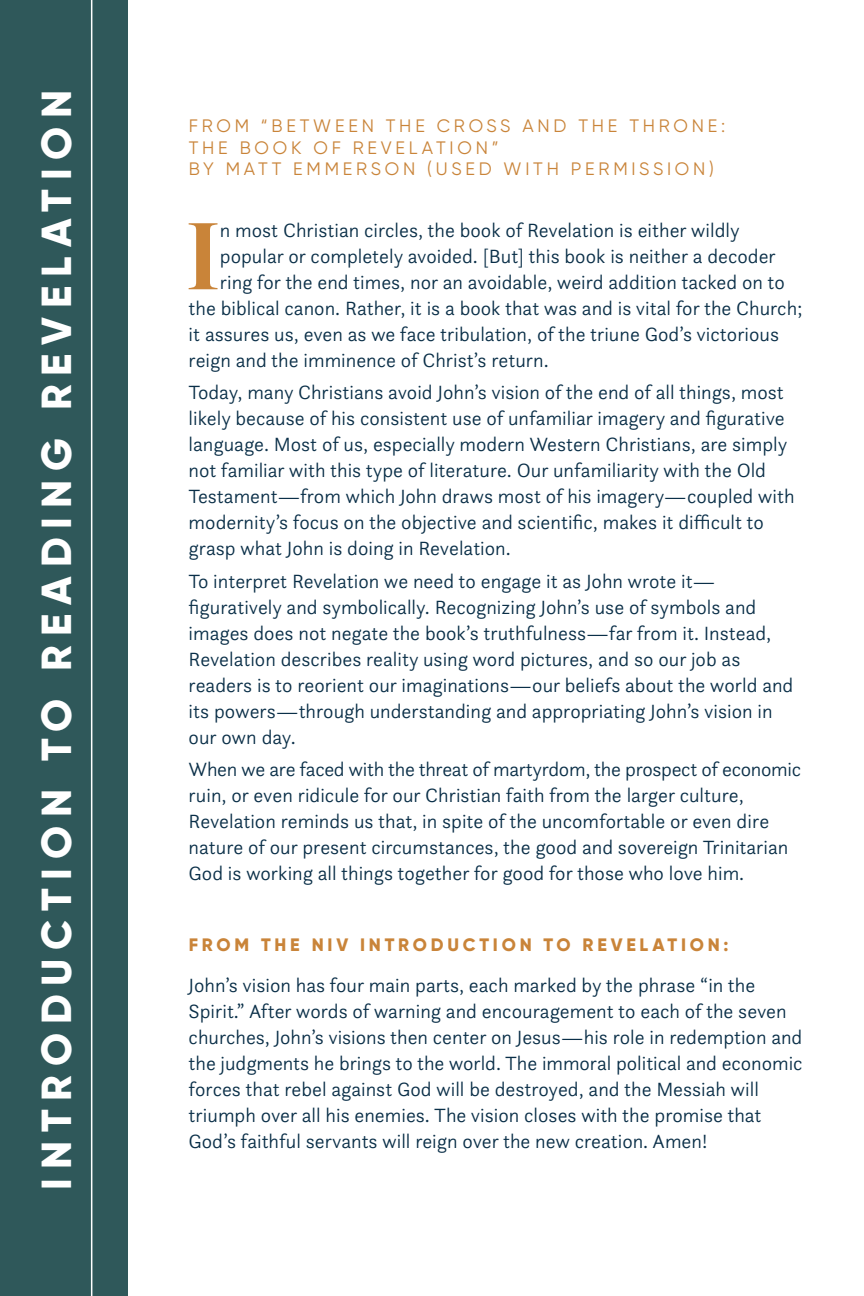
<style>
.page{position:relative;width:864px;height:1296px;background:#fff}
.page>*{position:absolute;margin:0;border:0;box-sizing:border-box;transform-origin:0 0}
.t1{font:500 94px "Tiempos Fine";color:#c98439}
.t2{font:800 42px "Gilroy";letter-spacing:.21em;color:#fff}
.t3{font:300 20px/26px "Questa Sans";color:#0a2f48}
.t4{font:18px/21.6px "Gilroy";letter-spacing:.21em;color:#c98439}
.t5{font:800 18px "Gilroy";letter-spacing:.21em;color:#c98439}
</style>
<div class="page">
<div style="left:0;top:0;width:128px;height:1296px;background:#2f585a"></div>
<hr style="left:91px;top:0;width:1px;height:1296px;background:#fff">
<h2 class="t2" style="left:30px;top:1190px;width:1101px;rotate:-90deg">INTRODUCTION TO READING REVELATION</h2>
<p class="t4" style="left:189px;top:115px;width:538px">FROM “BETWEEN THE CROSS AND THE THRONE:<br>THE BOOK OF REVELATION”<br>BY MATT EMMERSON (USED WITH PERMISSION)</p>
<h1 class="t1" style="left:186px;top:200px;width:35px">I</h1>
<p class="t3" style="left:220px;top:217px;width:521px">n most Christian circles, the book of Revelation is either wildly</p>
<p class="t3" style="left:220px;top:243px;width:558px">popular or completely avoided. [But] this book is neither a decoder</p>
<p class="t3" style="left:220px;top:269px;width:567px">ring for the end times, nor an avoidable, weird addition tacked on to</p>
<p class="t3" style="left:189px;top:295px;width:616px">the biblical canon. Rather, it is a book that was and is vital for the Church;</p>
<p class="t3" style="left:189px;top:321px;width:592px">it assures us, even as we face tribulation, of the triune God’s victorious</p>
<p class="t3" style="left:189px;top:347px;width:362px">reign and the imminence of Christ’s return.</p>
<p class="t3" style="left:189px;top:379px;width:607px">Today, many Christians avoid John’s vision of the end of all things, most likely because of his consistent use of unfamiliar imagery and figurative language. Most of us, especially modern Western Christians, are simply not familiar with this type of literature. Our unfamiliarity with the Old Testament—from which John draws most of his imagery—coupled with modernity’s focus on the objective and scientific, makes it difficult to grasp what John is doing in Revelation.</p>
<p class="t3" style="left:189px;top:567px;width:606px">To interpret Revelation we need to engage it as John wrote it— figuratively and symbolically. Recognizing John’s use of symbols and images does not negate the book’s truthfulness—far from it. Instead, Revelation describes reality using word pictures, and so our job as readers is to reorient our imaginations—our beliefs about the world and its powers—through understanding and appropriating John’s vision in our own day.</p>
<p class="t3" style="left:189px;top:755px;width:614px">When we are faced with the threat of martyrdom, the prospect of economic ruin, or even ridicule for our Christian faith from the larger culture, Revelation reminds us that, in spite of the uncomfortable or even dire nature of our present circumstances, the good and sovereign Trinitarian God is working all things together for good for those who love him.</p>
<p class="t5" style="left:189px;top:934px;width:541px">FROM THE NIV INTRODUCTION TO REVELATION:</p>
<p class="t3" style="left:189px;top:972px;width:615px">John’s vision has four main parts, each marked by the phrase “in the Spirit.” After words of warning and encouragement to each of the seven churches, John’s visions then center on Jesus—his role in redemption and the judgments he brings to the world. The immoral political and economic forces that rebel against God will be destroyed, and the Messiah will triumph over all his enemies. The vision closes with the promise that God’s faithful servants will reign over the new creation. Amen!</p>
</div>
